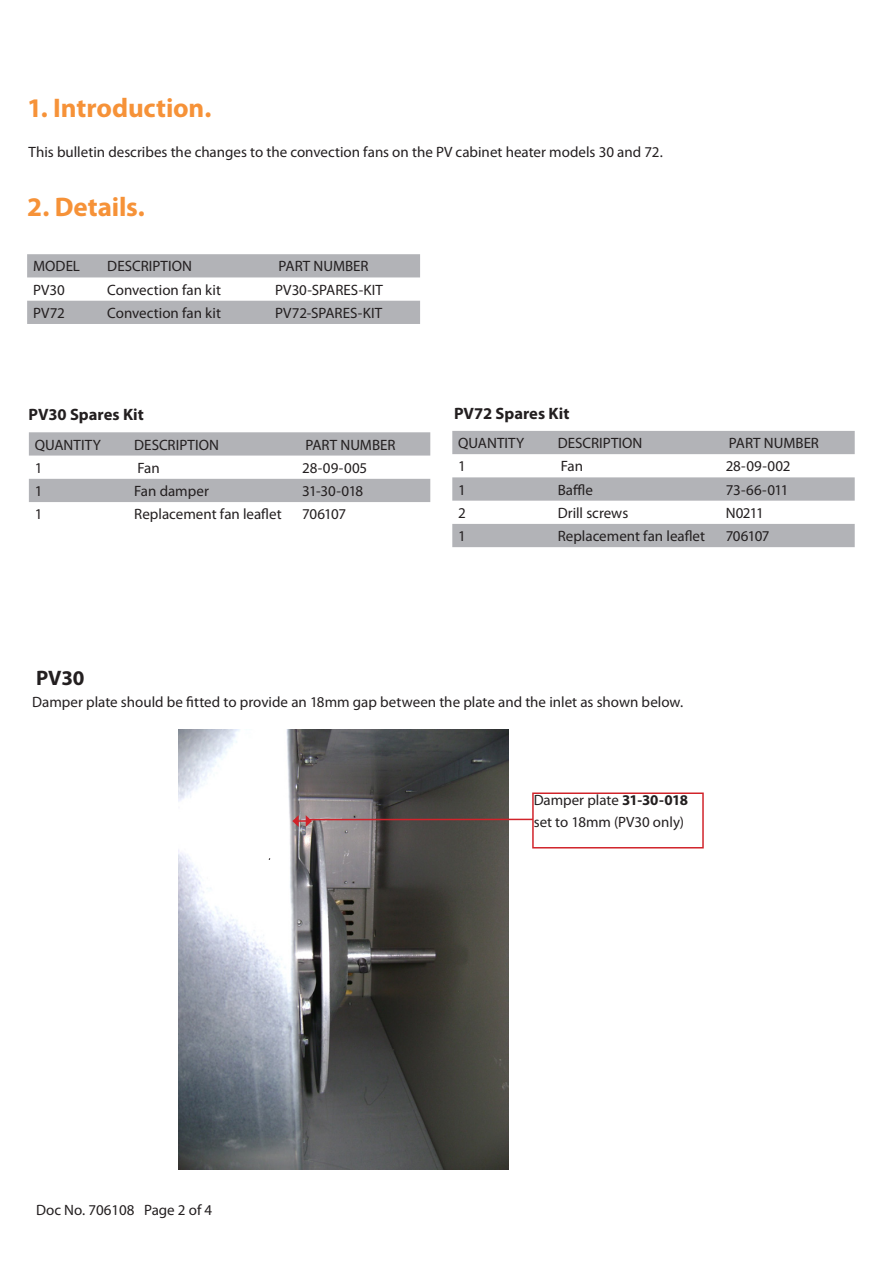
<style>
.page{position:relative;width:893px;height:1263px;background:#fff}
.page>*{position:absolute;margin:0;border:0;box-sizing:border-box;transform-origin:0 0}
.Subhead{font:700 27px "Myriad Pro";letter-spacing:-.005em;color:#f69238}
.t1{font:700 21px "Myriad Pro";color:#231f20}
.t2{font:700 16.5px "Myriad Pro";color:#231f20}
.first_Paragraph{font:15px "Myriad Pro";color:#231f20}
.Subhead-2{font:15px "Myriad Pro";color:#231f20}
.t3{font:14.85px "Myriad Pro";color:#231f20}
.s1{font-weight:700}
</style>
<div class="page">
<svg style="left:27px;top:254px;width:393px;height:70px"></svg>
<img style="left:179px;top:729px;width:329px;height:440px">
<svg style="left:292px;top:815px;width:20px;height:12px"></svg>
<svg style="left:267px;top:857px;width:5px;height:4px"></svg>
<hr style="left:310px;top:819px;width:223px;height:1px;background:#d1232a">
<div style="left:532px;top:792px;width:172px;height:56px;border:1px solid #d1232a"></div>
<svg style="left:29px;top:432px;width:401px;height:70px"></svg>
<svg style="left:452px;top:431px;width:403px;height:116px;fill:#b2b3b7"></svg>
<p class="Subhead" style="left:27px;top:90px;width:186px">1. Introduction.</p>
<p class="first_Paragraph" style="left:29px;top:143px;width:636px">This bulletin describes the changes to the convection fans on the PV cabinet heater models 30 and 72.</p>
<p class="Subhead" style="left:27px;top:189px;width:119px">2. Details.</p>
<p class="first_Paragraph" style="left:33px;top:257px;width:48px">MODEL</p>
<p class="first_Paragraph" style="left:107px;top:257px;width:86px">DESCRIPTION</p>
<p class="first_Paragraph" style="left:278px;top:257px;width:92px">PART NUMBER</p>
<p class="first_Paragraph" style="left:33px;top:280px;width:33px">PV30</p>
<p class="first_Paragraph" style="left:107px;top:280px;width:115px">Convection fan kit</p>
<p class="first_Paragraph" style="left:275px;top:280px;width:109px">PV30-SPARES-KIT</p>
<p class="first_Paragraph" style="left:33px;top:304px;width:33px">PV72</p>
<p class="first_Paragraph" style="left:107px;top:304px;width:115px">Convection fan kit</p>
<p class="first_Paragraph" style="left:275px;top:304px;width:108px">PV72-SPARES-KIT</p>
<p class="t2" style="left:29px;top:404px;width:117px">PV30 Spares Kit</p>
<p class="t2" style="left:454px;top:402px;width:117px">PV72 Spares Kit</p>
<p class="first_Paragraph" style="left:35px;top:435px;width:68px">QUANTITY</p>
<p class="first_Paragraph" style="left:134px;top:435px;width:86px">DESCRIPTION</p>
<p class="first_Paragraph" style="left:305px;top:435px;width:92px">PART NUMBER</p>
<p class="first_Paragraph" style="left:35px;top:458px;width:9px">1</p>
<p class="first_Paragraph" style="left:137px;top:458px;width:24px">Fan</p>
<p class="first_Paragraph" style="left:302px;top:458px;width:67px">28-09-005</p>
<p class="first_Paragraph" style="left:35px;top:482px;width:9px">1</p>
<p class="first_Paragraph" style="left:134px;top:482px;width:76px">Fan damper</p>
<p class="first_Paragraph" style="left:302px;top:482px;width:63px">31-30-018</p>
<p class="first_Paragraph" style="left:35px;top:505px;width:9px">1</p>
<p class="first_Paragraph" style="left:134px;top:505px;width:149px">Replacement fan leaflet</p>
<p class="first_Paragraph" style="left:302px;top:505px;width:46px">706107</p>
<p class="t1" style="left:36px;top:664px;width:50px">PV30</p>
<p class="first_Paragraph" style="left:458px;top:434px;width:68px">QUANTITY</p>
<p class="first_Paragraph" style="left:558px;top:434px;width:86px">DESCRIPTION</p>
<p class="first_Paragraph" style="left:729px;top:434px;width:92px">PART NUMBER</p>
<p class="first_Paragraph" style="left:458px;top:457px;width:9px">1</p>
<p class="first_Paragraph" style="left:561px;top:457px;width:24px">Fan</p>
<p class="first_Paragraph" style="left:726px;top:457px;width:66px">28-09-002</p>
<p class="first_Paragraph" style="left:458px;top:480px;width:9px">1</p>
<p class="first_Paragraph" style="left:558px;top:480px;width:37px">Baffle</p>
<p class="first_Paragraph" style="left:726px;top:480px;width:64px">73-66-011</p>
<p class="first_Paragraph" style="left:458px;top:504px;width:9px">2</p>
<p class="first_Paragraph" style="left:558px;top:504px;width:72px">Drill screws</p>
<p class="first_Paragraph" style="left:726px;top:504px;width:40px">N0211</p>
<p class="first_Paragraph" style="left:458px;top:527px;width:9px">1</p>
<p class="first_Paragraph" style="left:558px;top:527px;width:149px">Replacement fan leaflet</p>
<p class="first_Paragraph" style="left:726px;top:527px;width:46px">706107</p>
<p class="Subhead-2" style="left:32px;top:693px;width:652px">Damper plate should be fitted to provide an 18mm gap between the plate and the inlet as shown below.</p>
<p class="first_Paragraph" style="left:36px;top:1201px;width:178px">Doc No. 706108 Page 2 of 4</p>
<p class="t3" style="left:534px;top:791px;width:156px">Damper plate <span class="s1">31-30-018</span></p>
<p class="t3" style="left:534px;top:813px;width:152px">set to 18mm (PV30 only)</p>
</div>
